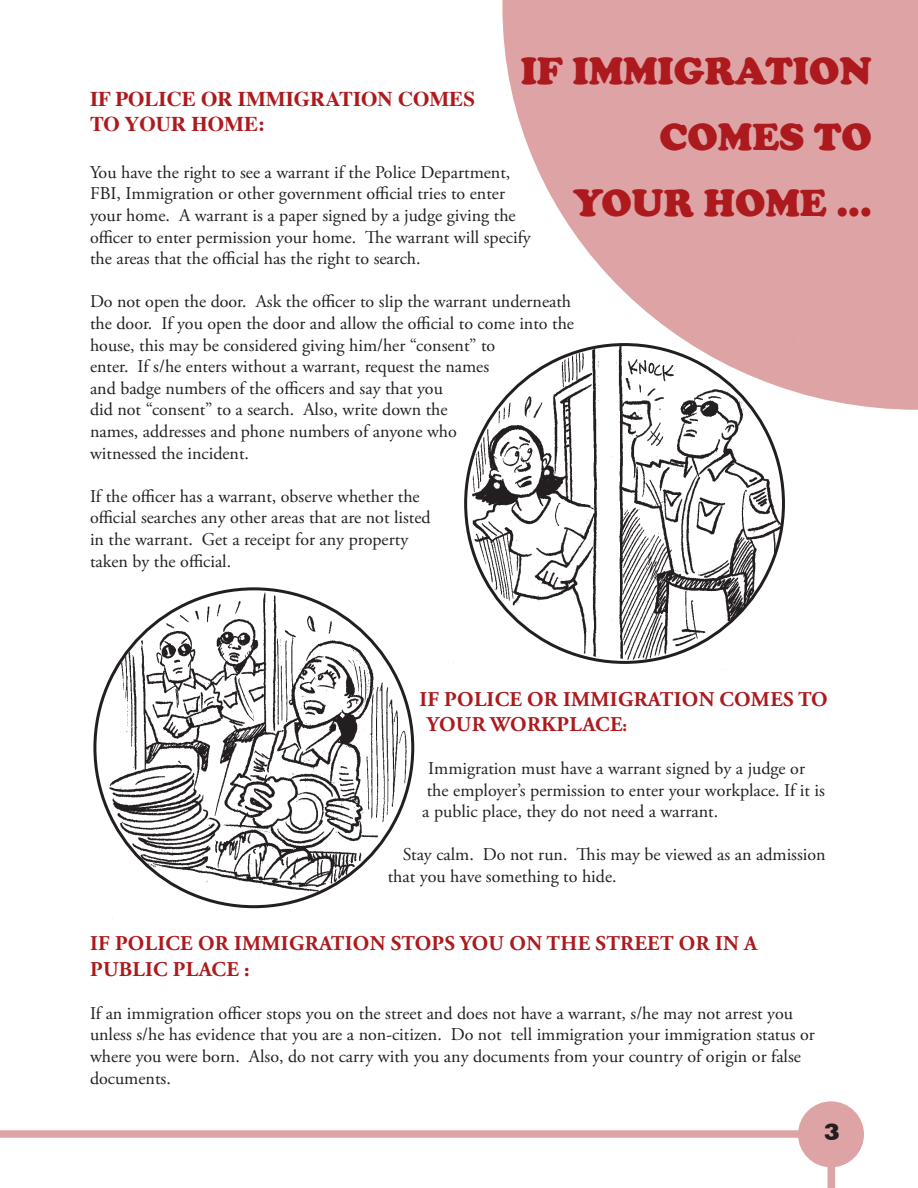
<style>
.page{position:relative;width:918px;height:1188px;background:#fff}
.page>*{position:absolute;margin:0;border:0;box-sizing:border-box;transform-origin:0 0}
.Heading_1{font:900 39px/66px "Cooper";color:#ac1a1e;text-align:right}
.Main_Text{font:700 21px "Adobe Garamond Pro";letter-spacing:.015em;color:#ac1a1e}
.t1{font:700 21px/25.2px "Times";color:#ac1a1e}
.Main_Text-2{font:18px/21.6px "Adobe Garamond Pro";color:#231f20}
.Main_Text-3{font:700 18px "Adobe Garamond Pro";color:#ac1a1e}
</style>
<div class="page">
<div style="left:0;top:1130px;width:800px;height:8px;background:#dea3a5"></div>
<div style="left:798px;top:1101px;width:66px;height:66px;background:#dea3a5;border-radius:50%"></div>
<div style="left:828px;top:1158px;width:7px;height:30px;background:#dea3a5"></div>
<svg style="left:502px;top:0;width:416px;height:410px;background:#e2aeb0"></svg>
<img style="left:421px;top:338px;width:374px;height:332px">
<img style="left:93px;top:587px;width:322px;height:332px">
<p class="Heading_1" style="left:521px;top:38px;width:352px">IF IMMIGRATION<br>COMES TO</p>
<p class="Heading_1" style="left:573px;top:170px;width:300px">YOUR HOME ...</p>
<p class="t1" style="left:90px;top:84px;width:325px">IF POLICE OR IMMIGRATION COMES<br>TO YOUR</p>
<p class="t1" style="left:192px;top:109px;width:18px">HOME</p>
<p class="t1" style="left:258px;top:109px;width:8px">:</p>
<p class="Main_Text-2" style="left:90px;top:162px;width:442px">You have the right to see a warrant if the Police Department, FBI, Immigration or other government official tries to enter your home. A warrant is a paper signed by a judge giving the officer to enter permission your home. The warrant will specify the areas that the official has the right to search.</p>
<p class="Main_Text-2" style="left:90px;top:291px;width:486px">Do not open the door. Ask the officer to slip the warrant underneath the door. If you open the door and allow the official to come into the house, this may be considered giving him/her “consent” to<br>enter. If s/he enters without a warrant, request the names<br>and badge numbers of the officers and say that you<br>did not “consent” to a search. Also, write down the<br>names, addresses and phone numbers of anyone who<br>witnessed the incident.</p>
<p class="Main_Text-2" style="left:90px;top:486px;width:342px">If the officer has a warrant, observe whether the official searches any other areas that are not listed in the warrant. Get a receipt for any property taken by the official.</p>
<p class="Main_Text" style="left:419px;top:687px;width:331px">IF POLICE OR IMMIGRATION COMES</p>
<p class="Main_Text" style="left:798px;top:687px;width:16px">TO</p>
<p class="Main_Text" style="left:427px;top:712px;width:29px">YOUR</p>
<p class="Main_Text" style="left:490px;top:712px;width:81px">WORKPLACE</p>
<p class="Main_Text-3" style="left:623px;top:715px;width:6px">:</p>
<p class="Main_Text-2" style="left:422px;top:758px;width:404px;text-indent:6px">Immigration must have a warrant signed by a judge or the employer’s permission to enter your workplace. If it is a public place, they do not need a warrant.</p>
<p class="Main_Text-2" style="left:388px;top:844px;width:439px;text-indent:15px">Stay calm. Do not run. This may be viewed as an admission that you have something to hide.</p>
<p class="Main_Text" style="left:90px;top:931px;width:326px">IF POLICE OR IMMIGRATION STOPS</p>
<p class="Main_Text" style="left:460px;top:931px;width:150px">YOU ON THESTREET</p>
<p class="Main_Text" style="left:679px;top:931px;width:76px">ORINA</p>
<p class="Main_Text" style="left:90px;top:957px;width:55px">PUBLIC</p>
<p class="Main_Text" style="left:173px;top:957px;width:15px">PLACE</p>
<p class="Main_Text" style="left:244px;top:957px;width:7px">:</p>
<p class="Main_Text-2" style="left:90px;top:1003px;width:726px">If an immigration officer stops you on the street and does not have a warrant, s/he may not arrest you unless s/he has evidence that you are a non-citizen. Do not tell immigration your immigration status or where you were born. Also, do not carry with you any documents from your country of origin or false documents.</p>
</div>
